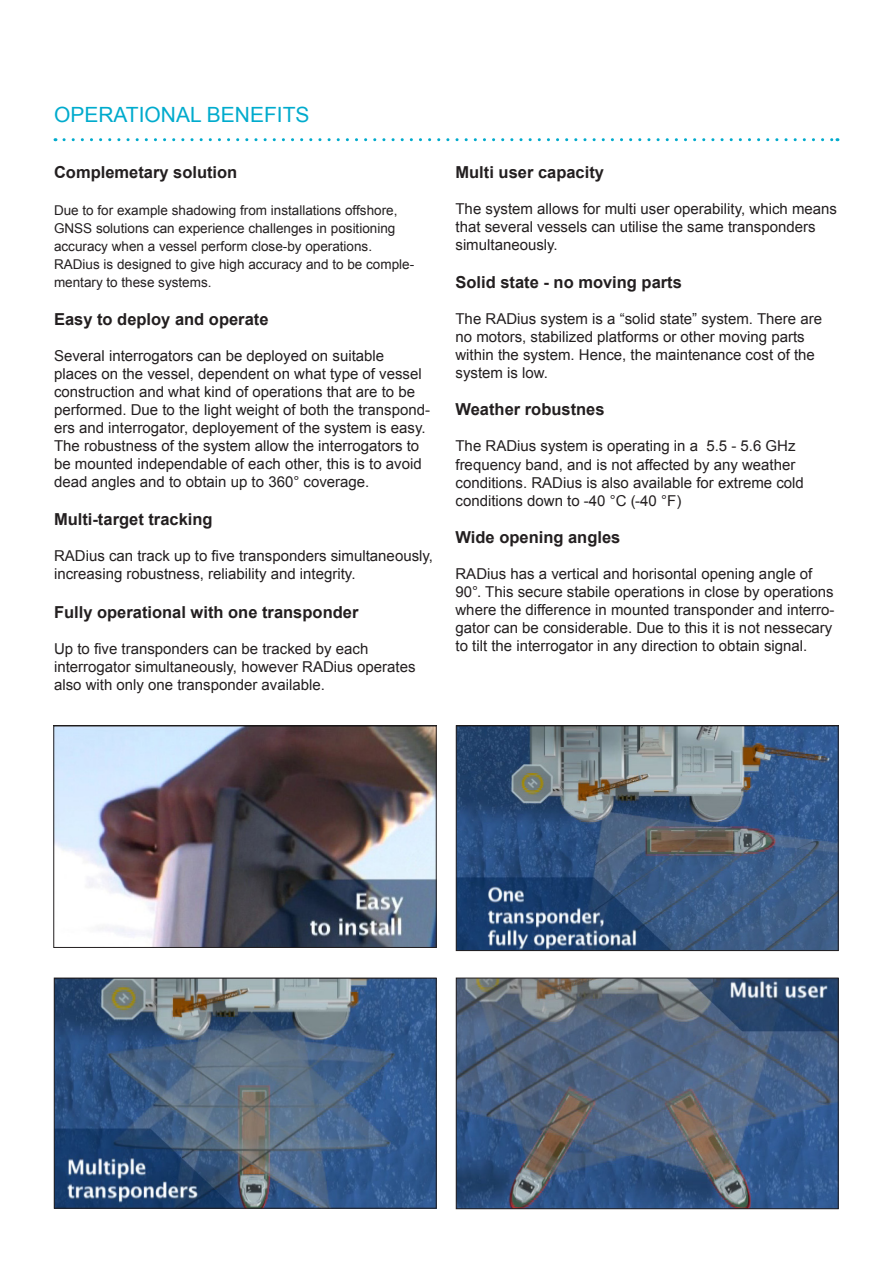
<style>
.page{position:relative;width:893px;height:1263px;background:#fff}
.page>*{position:absolute;margin:0;border:0;box-sizing:border-box;transform-origin:0 0}
.Head_2{font:21px "Arial";color:#00abcd}
.Body_text{font:700 16.5px "Arial";color:#231f20}
.Head_3{font:700 16.5px "Arial";color:#231f20}
.Body_text-2{font:15px/18px "Arial";color:#231f20}
.Body_text-3{font:13.5px/18px "Arial";color:#231f20}
</style>
<div class="page">
<svg style="left:64px;top:138px;width:774px;height:3px"></svg>
<img style="left:458px;top:727px;width:379px;height:222px">
<div style="left:456px;top:725px;width:383px;height:226px;border:1px solid #231f20"></div>
<img style="left:458px;top:980px;width:379px;height:227px">
<div style="left:456px;top:978px;width:383px;height:231px;border:1px solid #231f20"></div>
<img style="left:56px;top:980px;width:379px;height:226px">
<div style="left:54px;top:978px;width:383px;height:230px;border:1px solid #231f20"></div>
<img style="left:55px;top:727px;width:380px;height:219px">
<div style="left:53px;top:725px;width:384px;height:223px;border:1px solid #231f20"></div>
<p class="Head_2" style="left:54px;top:100px;width:257px">OPERATIONAL BENEFITS</p>
<p class="Head_3" style="left:54px;top:161px;width:185px">Complemetary solution</p>
<p class="Body_text-3" style="left:54px;top:202px;width:362px">Due to for example shadowing from installations offshore, GNSS solutions can experience challenges in positioning accuracy when a vessel perform close-by operations.<br>RADius is designed to give high accuracy and to be comple&shy;mentary to these systems.</p>
<p class="Head_3" style="left:54px;top:308px;width:216px">Easy to deploy and operate</p>
<p class="Body_text-2" style="left:54px;top:347px;width:378px">Several interrogators can be deployed on suitable places on the vessel, dependent on what type of vessel construction and what kind of operations that are to be performed. Due to the light weight of both the transpond&shy;ers and interrogator, deployement of the system is easy.<br>The robustness of the system allow the interrogators to be mounted independable of each other, this is to avoid dead angles and to obtain up to 360° coverage.</p>
<p class="Body_text" style="left:54px;top:508px;width:160px">Multi-target tracking</p>
<p class="Body_text-2" style="left:54px;top:547px;width:381px">RADius can track up to five transponders simultaneously, increasing robustness, reliability and integrity.</p>
<p class="Body_text" style="left:54px;top:601px;width:306px">Fully operational with one transponder</p>
<p class="Body_text-2" style="left:54px;top:640px;width:363px">Up to five transponders can be tracked by each interrogator simultaneously, however RADius operates also with only one transponder available.</p>
<p class="Body_text" style="left:455px;top:161px;width:150px">Multi user capacity</p>
<p class="Body_text-2" style="left:455px;top:200px;width:383px">The system allows for multi user operability, which means that several vessels can utilise the same transponders simultaneously.</p>
<p class="Body_text" style="left:455px;top:271px;width:228px">Solid state - no moving parts</p>
<p class="Body_text-2" style="left:455px;top:310px;width:368px">The RADius system is a “solid state” system. There are no motors, stabilized platforms or other moving parts within the system. Hence, the maintenance cost of the system is low.</p>
<p class="Body_text" style="left:455px;top:399px;width:151px">Weather robustnes</p>
<p class="Body_text-2" style="left:455px;top:437px;width:350px">The RADius system is operating in a 5.5 - 5.6 GHz frequency band, and is not affected by any weather conditions. RADius is also available for extreme cold conditions down to -40 °C (-40 °F)</p>
<p class="Body_text" style="left:455px;top:526px;width:166px">Wide opening angles</p>
<p class="Body_text-2" style="left:455px;top:565px;width:381px">RADius has a vertical and horisontal opening angle of 90°. This secure stabile operations in close by operations where the difference in mounted transponder and interro&shy;gator can be considerable. Due to this it is not nessecary to tilt the interrogator in any direction to obtain signal.</p>
</div>
